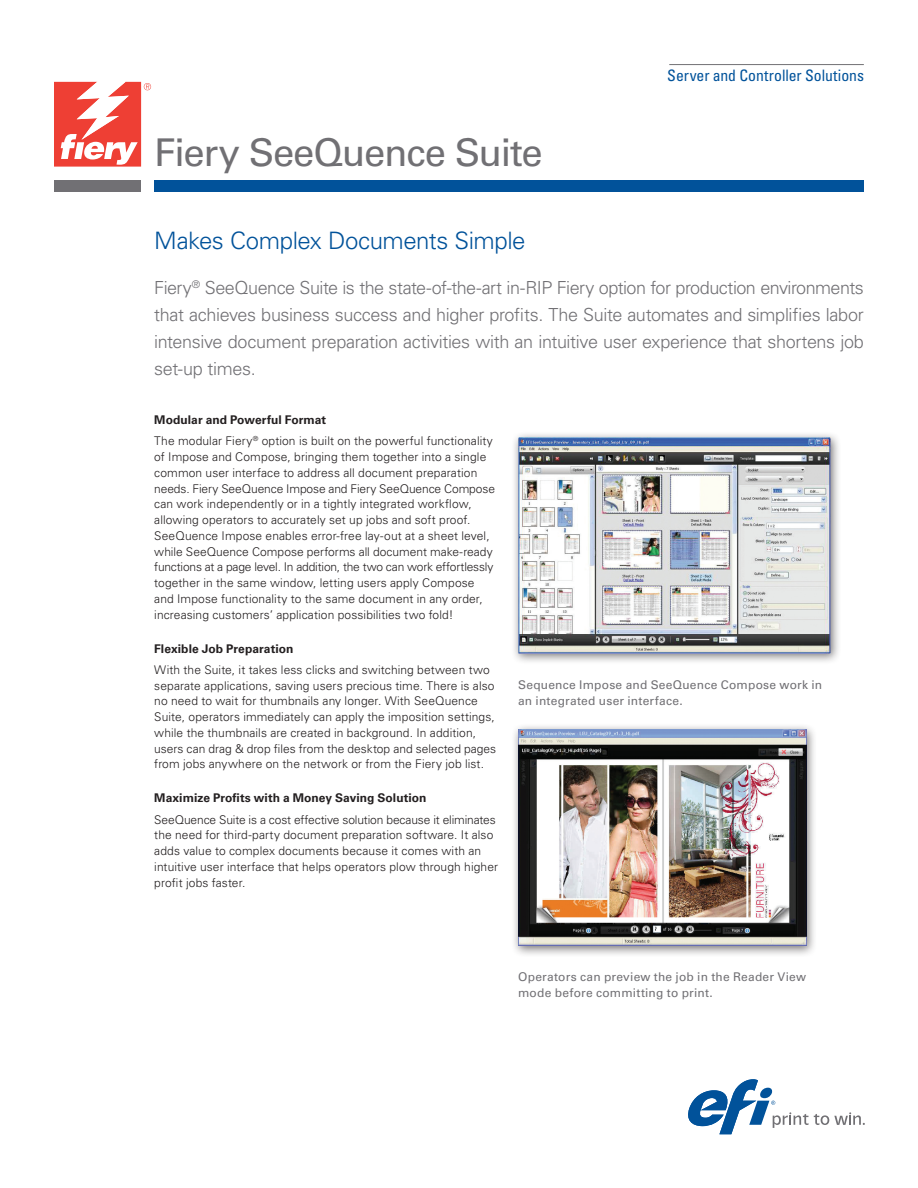
<style>
.page{position:relative;width:918px;height:1188px;background:#fff}
.page>*{position:absolute;margin:0;border:0;box-sizing:border-box;transform-origin:0 0}
.t1{font:38.25px "Univers LT Std";letter-spacing:-.03em;color:#717074}
.t2{font:300 24px "Univers LT Std";letter-spacing:-.02em;color:#01529a}
.t3{font:300 18px/27px "Univers LT Std";letter-spacing:-.02em;color:#717074;text-align:justify}
.t4{font:condensed 15.75px "Univers LT Std";letter-spacing:-.005em;color:#01529a}
.t5{font:300 12px/15.8px "Univers LT Std";letter-spacing:.005em;color:#231f20}
.t6{font:12px/15.8px "Univers LT Std";letter-spacing:.02em;color:#717074}
.t7{font:700 12px "Univers LT Std";letter-spacing:.005em;color:#231f20}
.s1{font-weight:700}
</style>
<div class="page">
<div style="left:154px;top:180px;width:710px;height:12px;background:#01529a"></div>
<hr style="left:669px;top:64px;width:195px;height:1px;background:#717074">
<div style="left:54px;top:180px;width:87px;height:12px;background:#717074"></div>
<svg style="left:821px;top:1115px;width:8px;height:10px"></svg>
<div style="left:822px;top:1117px;width:6px;height:7px;background:#fff;border-radius:50%"></div>
<svg style="left:834px;top:1112px;width:31px;height:13px"></svg>
<svg style="left:688px;top:1079px;width:131px;height:55px"></svg>
<svg style="left:54px;top:82px;width:97px;height:85px"></svg>
<div style="left:510px;top:430px;width:331px;height:235px;background:#231f20;opacity:.6"></div>
<img style="left:518px;top:437px;width:313px;height:217px">
<div style="left:510px;top:723px;width:306px;height:234px;background:#231f20;opacity:.6"></div>
<img style="left:518px;top:730px;width:288px;height:216px">
<h1 class="t1" style="left:154px;top:130px;width:390px">Fiery SeeQuence Suite</h1>
<h3 class="t4" style="left:667px;top:66px;width:198px">Server and Controller Solutions</h3>
<h2 class="t2" style="left:154px;top:226px;width:373px">Makes Complex Documents Simple</h2>
<p class="t3" style="left:154px;top:274px;width:711px">Fiery<sup>®</sup> SeeQuence Suite is the state-of-the-art in-RIP Fiery option for production environments that achieves business success and higher profits. The Suite automates and simplifies labor intensive document preparation activities with an intuitive user experience that shortens job set-up times.</p>
<p class="t5" style="left:154px;top:409px;width:340px;line-height:21.1px"><span class="s1">Modular and Powerful Format<br></span>The modular Fiery<sup>®</sup> option is built on the powerful functionality</p>
<p class="t5" style="left:154px;top:449px;width:342px">of Impose and Compose, bringing them together into a single common user interface to address all document preparation needs. Fiery SeeQuence Impose and Fiery SeeQuence Compose can work independently or in a tightly integrated workflow, allowing operators to accurately set up jobs and soft proof.<br>SeeQuence Impose enables error-free lay-out at a sheet level, while SeeQuence Compose performs all document make-ready functions at a page level. In addition, the two can work effortlessly together in the same window, letting users apply Compose and Impose functionality to the same document in any order, increasing customers’ application possibilities two fold!</p>
<p class="t7" style="left:154px;top:641px;width:141px">Flexible Job Preparation</p>
<p class="t5" style="left:154px;top:662px;width:343px">With the Suite, it takes less clicks and switching between two separate applications, saving users precious time. There is also no need to wait for thumbnails any longer. With SeeQuence Suite, operators immediately can apply the imposition settings, while the thumbnails are created in background. In addition, users can drag &amp; drop files from the desktop and selected pages from jobs anywhere on the network or from the Fiery job list.</p>
<p class="t7" style="left:154px;top:791px;width:274px">Maximize Profits with a Money Saving Solution</p>
<p class="t5" style="left:154px;top:811px;width:345px">SeeQuence Suite is a cost effective solution because it eliminates the need for third-party document preparation software. It also adds value to complex documents because it comes with an intuitive user interface that helps operators plow through higher profit jobs faster.</p>
<p class="t6" style="left:518px;top:677px;width:306px">Sequence Impose and SeeQuence Compose work in an integrated user interface.</p>
<p class="t6" style="left:518px;top:969px;width:290px">Operators can preview the job in the Reader View mode before committing to print.</p>
</div>
